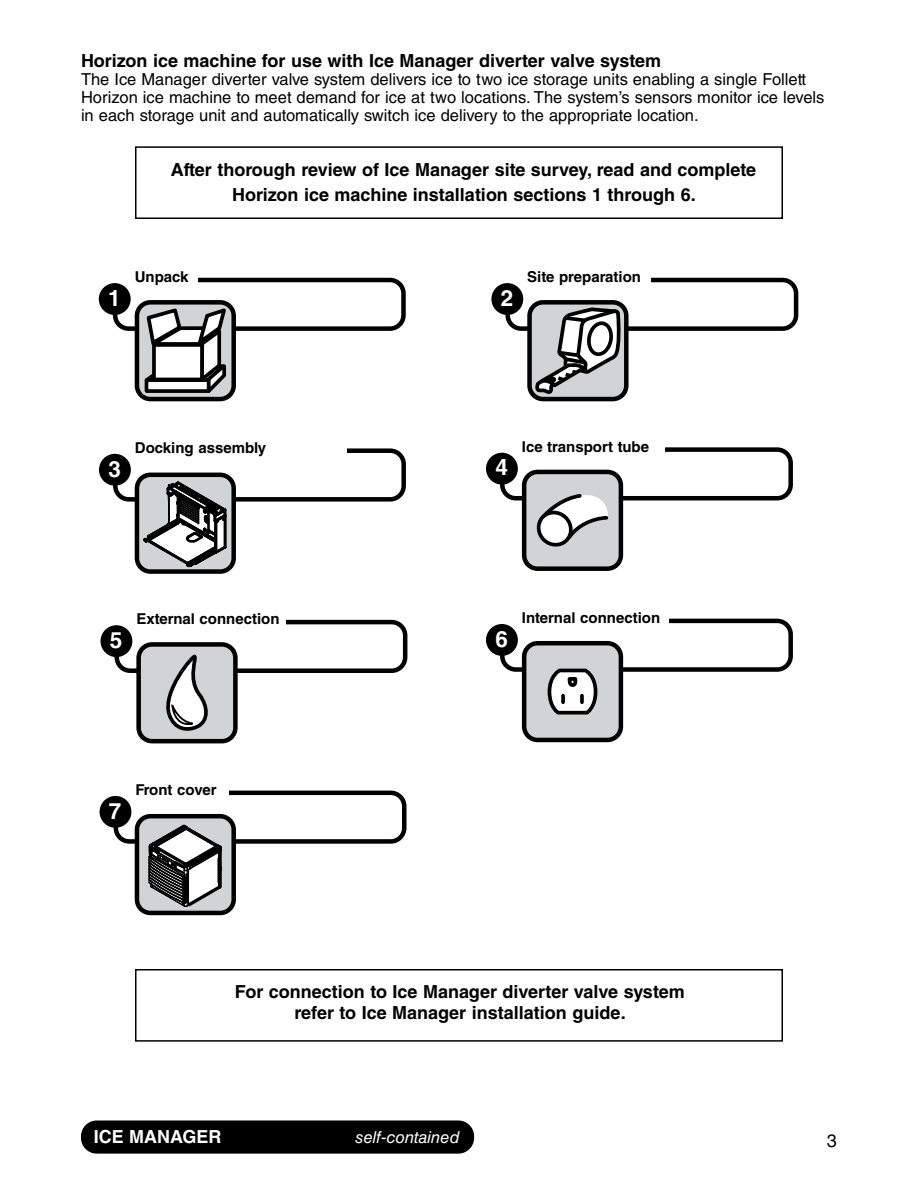
<style>
.page{position:relative;width:918px;height:1188px;background:#fff}
.page>*{position:absolute;margin:0;border:0;box-sizing:border-box;transform-origin:0 0}
.t1{font:700 22.5px "Helvetica LT Std";color:#fff}
.t2{font:700 18px/24.3px "Helvetica LT Std";color:#000;text-align:center}
.t3{font:700 18px "Helvetica LT Std";color:#fff}
.t4{font:18px "Helvetica LT Std";color:#000}
.t5{font:16.5px/18px "Helvetica LT Std";color:#000}
.t6{font:italic 16.5px "Helvetica LT Std";color:#fff}
.t7{font:700 15px "Helvetica LT Std";color:#000}
</style>
<div class="page">
<div style="left:83px;top:1123px;width:389px;height:28px;background:#000;border-radius:14px"></div>
<div style="left:81px;top:1120px;width:393px;height:34px;border:4px solid #000;border-radius:14px"></div>
<div style="left:114px;top:791px;width:292px;height:53px;border:4px solid #000;border-radius:13px"></div>
<div style="left:108px;top:780px;width:121px;height:38px;background:#fff"></div>
<div style="left:100px;top:796px;width:31px;height:32px;background:#000;border-radius:50%"></div>
<div style="left:500px;top:619px;width:293px;height:53px;border:4px solid #000;border-radius:13px"></div>
<div style="left:495px;top:608px;width:173px;height:38px;background:#fff"></div>
<div style="left:524px;top:643px;width:97px;height:97px;background:#d1d3d4;border-radius:14px"></div>
<svg style="left:548px;top:669px;width:49px;height:46px"></svg>
<div style="left:522px;top:641px;width:101px;height:101px;border:4px solid #000;border-radius:14px"></div>
<div style="left:486px;top:624px;width:32px;height:32px;background:#000;border-radius:50%"></div>
<div style="left:115px;top:620px;width:292px;height:53px;border:4px solid #000;border-radius:13px"></div>
<div style="left:109px;top:609px;width:177px;height:38px;background:#fff"></div>
<div style="left:139px;top:644px;width:96px;height:97px;background:#d1d3d4;border-radius:14px"></div>
<svg style="left:166px;top:655px;width:42px;height:76px"></svg>
<div style="left:136px;top:642px;width:102px;height:101px;border:4px solid #000;border-radius:14px"></div>
<div style="left:100px;top:625px;width:32px;height:32px;background:#000;border-radius:50%"></div>
<div style="left:113px;top:448px;width:293px;height:54px;border:4px solid #000;border-radius:13px"></div>
<div style="left:108px;top:438px;width:238px;height:38px;background:#fff"></div>
<div style="left:99px;top:454px;width:32px;height:32px;background:#000;border-radius:50%"></div>
<div style="left:505px;top:278px;width:293px;height:53px;border:4px solid #000;border-radius:13px"></div>
<div style="left:500px;top:267px;width:151px;height:38px;background:#fff"></div>
<div style="left:530px;top:302px;width:96px;height:97px;background:#d1d3d4;border-radius:14px"></div>
<svg style="left:535px;top:308px;width:86px;height:86px"></svg>
<div style="left:527px;top:300px;width:102px;height:101px;border:4px solid #000;border-radius:14px"></div>
<div style="left:491px;top:283px;width:32px;height:32px;background:#000;border-radius:50%"></div>
<div style="left:113px;top:278px;width:293px;height:53px;border:4px solid #000;border-radius:13px"></div>
<div style="left:108px;top:267px;width:90px;height:38px;background:#fff"></div>
<div style="left:137px;top:302px;width:97px;height:97px;background:#d1d3d4;border-radius:14px"></div>
<svg style="left:145px;top:308px;width:81px;height:85px"></svg>
<div style="left:135px;top:300px;width:101px;height:101px;border:4px solid #000;border-radius:14px"></div>
<div style="left:99px;top:283px;width:32px;height:32px;background:#000;border-radius:50%"></div>
<div style="left:135px;top:146px;width:648px;height:73px;border:2px solid #000"></div>
<div style="left:500px;top:447px;width:293px;height:53px;border:4px solid #000;border-radius:13px"></div>
<div style="left:495px;top:436px;width:169px;height:38px;background:#fff"></div>
<div style="left:524px;top:472px;width:97px;height:97px;background:#d1d3d4;border-radius:14px"></div>
<svg style="left:537px;top:494px;width:71px;height:53px"></svg>
<div style="left:522px;top:470px;width:101px;height:101px;border:4px solid #000;border-radius:14px"></div>
<div style="left:486px;top:453px;width:32px;height:32px;background:#000;border-radius:50%"></div>
<div style="left:135px;top:969px;width:648px;height:73px;border:2px solid #000"></div>
<div style="left:137px;top:816px;width:97px;height:97px;background:#d1d3d4;border-radius:14px"></div>
<svg style="left:148px;top:824px;width:75px;height:84px"></svg>
<div style="left:135px;top:814px;width:101px;height:101px;border:4px solid #000;border-radius:14px"></div>
<div style="left:137px;top:475px;width:97px;height:97px;background:#d1d3d4;border-radius:14px"></div>
<svg style="left:143px;top:481px;width:85px;height:87px"></svg>
<div style="left:135px;top:473px;width:101px;height:101px;border:4px solid #000;border-radius:14px"></div>
<p class="t2" style="left:81px;top:48px;width:582px">Horizon ice machine for use with Ice Manager diverter valve system</p>
<p class="t5" style="left:81px;top:70px;width:745px">The Ice Manager diverter valve system delivers ice to two ice storage units enabling a single Follett<br>Horizon ice machine to meet demand for ice at two locations. The system’s sensors monitor ice levels in each storage unit and automatically switch ice delivery to the appropriate location.</p>
<p class="t2" style="left:171px;top:158px;width:587px">After thorough review of Ice Manager site survey, read and complete<br>Horizon ice machine installation sections 1 through 6.</p>
<p class="t7" style="left:135px;top:268px;width:55px">Unpack</p>
<p class="t7" style="left:527px;top:268px;width:115px">Site preparation</p>
<h1 class="t1" style="left:108px;top:284px;width:14px">1</h1>
<h1 class="t1" style="left:501px;top:284px;width:14px">2</h1>
<p class="t7" style="left:135px;top:439px;width:133px">Docking assembly</p>
<p class="t7" style="left:522px;top:438px;width:129px">Ice transport tube</p>
<h1 class="t1" style="left:108px;top:455px;width:14px">3</h1>
<h1 class="t1" style="left:495px;top:454px;width:14px">4</h1>
<p class="t7" style="left:136px;top:610px;width:145px">External connection</p>
<p class="t7" style="left:522px;top:609px;width:140px">Internal connection</p>
<h1 class="t1" style="left:110px;top:626px;width:14px">5</h1>
<h1 class="t1" style="left:495px;top:625px;width:14px">6</h1>
<p class="t7" style="left:135px;top:781px;width:83px">Front cover</p>
<h1 class="t1" style="left:109px;top:797px;width:14px">7</h1>
<p class="t2" style="left:235px;top:981px;width:451px;line-height:21px">For connection to Ice Manager diverter valve system refer to Ice Manager installation guide.</p>
<p class="t3" style="left:94px;top:1126px;width:129px">ICE MANAGER</p>
<p class="t6" style="left:356px;top:1128px;width:106px">self-contained</p>
<p class="t4" style="left:827px;top:1130px;width:12px">3</p>
</div>
